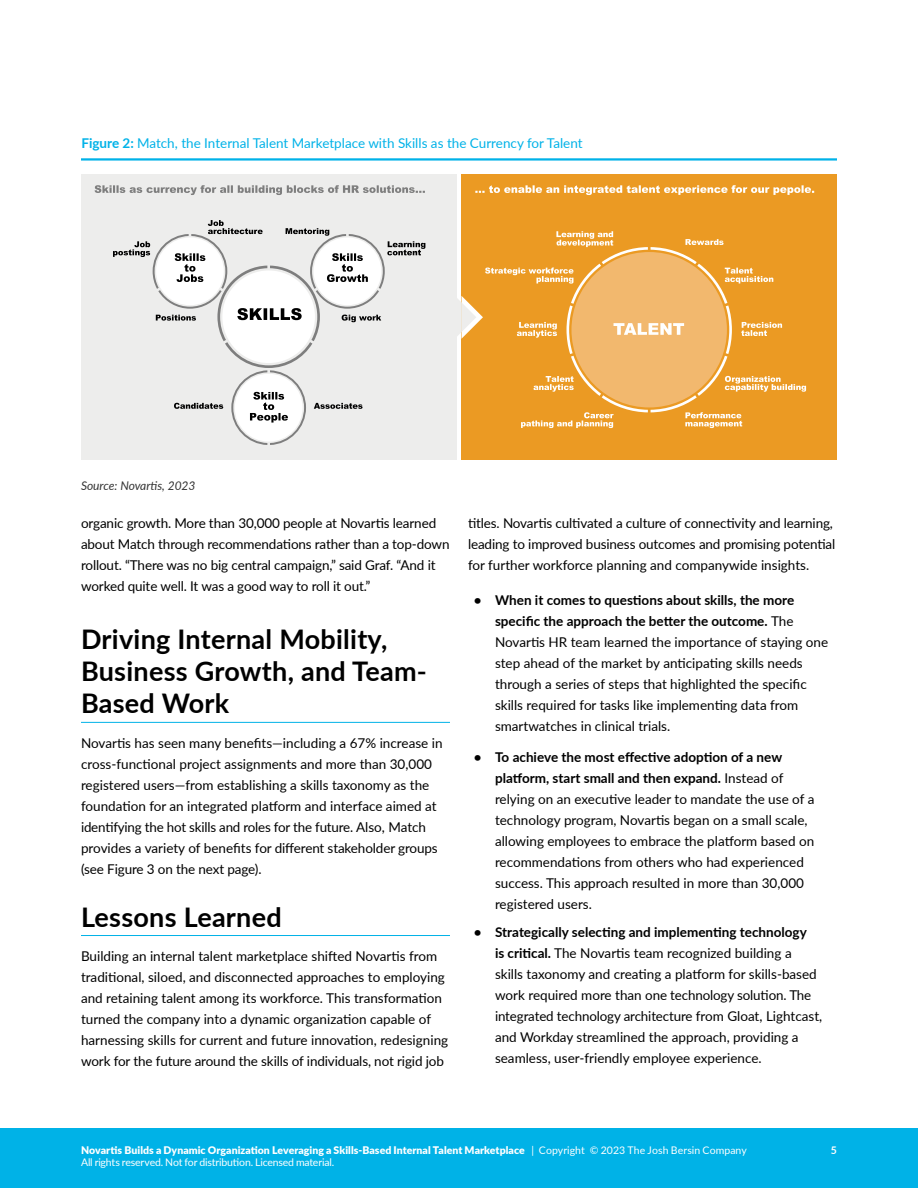
<style>
.page{position:relative;width:918px;height:1188px;background:#fff}
.page>*{position:absolute;margin:0;border:0;box-sizing:border-box;transform-origin:0 0}
.t1{font:700 27px/32.4px "Lato";letter-spacing:.01em;color:#000}
.Body_Text{font:13.5px/21px "Lato";color:#000}
.t2{font:13.5px "Lato";color:#00b2e8}
.t3{font:italic 12px "Lato";color:#333}
.t4{font:900 10.5px "Lato";letter-spacing:.005em;color:#fff}
.t5{font:10.5px "Lato";letter-spacing:-.015em;color:#fff}
.t6{font:700 10.5px "Lato";color:#fff}
.s1{font-weight:700}
.s2{font-weight:400}
</style>
<div class="page">
<div style="left:0;top:1128px;width:918px;height:60px;background:#00b2e7"></div>
<hr style="left:81px;top:722px;width:369px;height:1px;background:#00b2e7">
<hr style="left:81px;top:935px;width:369px;height:1px;background:#00b2e7">
<div style="left:81px;top:175px;width:376px;height:285px;background:#ededec"></div>
<svg style="left:95px;top:185px;width:330px;height:10px"></svg>
<div style="left:461px;top:175px;width:376px;height:285px;background:#eb9a23"></div>
<svg style="left:475px;top:185px;width:339px;height:10px"></svg>
<svg style="left:113px;top:220px;width:312px;height:225px"></svg>
<svg style="left:457px;top:231px;width:349px;height:197px"></svg>
<hr style="left:81px;top:158px;width:756px;height:3px;background:#00b2e8">
<p class="t2" style="left:81px;top:134px;width:503px"><span class="s1">Figure 2:</span> Match, the Internal Talent Marketplace with Skills as the Currency for Talent</p>
<p class="t3" style="left:81px;top:478px;width:116px">Source: Novartis, 2023</p>
<p class="Body_Text" style="left:81px;top:512px;width:370px">organic growth. More than 30,000 people at Novartis learned about Match through recommendations rather than a top-down rollout. “There was no big central campaign,” said Graf. “And it worked quite well. It was a good way to roll it out.”</p>
<h1 class="t1" style="left:81px;top:621px;width:347px">Driving Internal Mobility,<br>Business Growth, and Team-<br>Based Work</h1>
<p class="Body_Text" style="left:81px;top:732px;width:363px">Novartis has seen many benefits—including a 67% increase in cross-functional project assignments and more than 30,000 registered users—from establishing a skills taxonomy as the foundation for an integrated platform and interface aimed at identifying the hot skills and roles for the future. Also, Match provides a variety of benefits for different stakeholder groups (see Figure 3 on the next page).</p>
<h1 class="t1" style="left:81px;top:899px;width:202px">Lessons Learned</h1>
<p class="Body_Text" style="left:81px;top:945px;width:369px">Building an internal talent marketplace shifted Novartis from traditional, siloed, and disconnected approaches to employing and retaining talent among its workforce. This transformation turned the company into a dynamic organization capable of harnessing skills for current and future innovation, redesigning work for the future around the skills of individuals, not rigid job</p>
<p class="Body_Text" style="left:468px;top:512px;width:369px">titles. Novartis cultivated a culture of connectivity and learning, leading to improved business outcomes and promising potential for further workforce planning and companywide insights.</p>
<p class="Body_Text" style="left:495px;top:589px;width:335px;text-indent:-21px"><span class="s1">• When it comes to questions about skills, the more specific the approach the better the outcome.</span> The Novartis HR team learned the importance of staying one step ahead of the market by anticipating skills needs through a series of steps that highlighted the specific skills required for tasks like implementing data from smartwatches in clinical trials.</p>
<p class="Body_Text" style="left:495px;top:747px;width:321px;text-indent:-21px"><span class="s1">• To achieve the most effective adoption of a new platform, start small and then expand.</span> Instead of relying on an executive leader to mandate the use of a technology program, Novartis began on a small scale, allowing employees to embrace the platform based on recommendations from others who had experienced success. This approach resulted in more than 30,000 registered users.</p>
<p class="Body_Text" style="left:495px;top:921px;width:329px;text-indent:-21px"><span class="s1">• Strategically selecting and implementing technology<br>is critical.</span> The Novartis team recognized building a skills taxonomy and creating a platform for skills-based work required more than one technology solution. The integrated technology architecture from Gloat, Lightcast, and Workday streamlined the approach, providing a seamless, user-friendly employee experience.</p>
<p class="t4" style="left:81px;top:1142px;width:667px">Novartis Builds a Dynamic Organization Leveraging a Skills-Based Internal Talent Marketplace <span class="s2">| Copyright © 2023 The Josh Bersin Company</span></p>
<p class="t6" style="left:831px;top:1142px;width:8px">5</p>
<p class="t5" style="left:81px;top:1155px;width:255px">All rights reserved. Not for distribution. Licensed material.</p>
</div>
